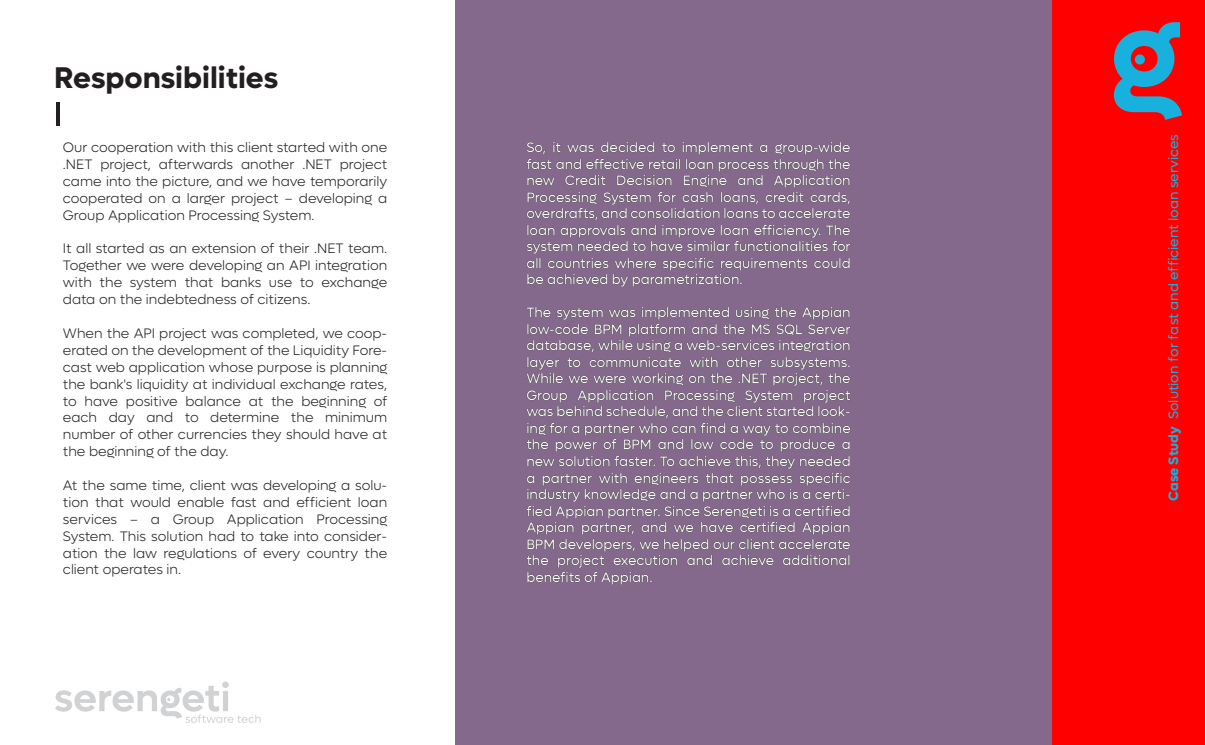
<style>
.page{position:relative;width:1205px;height:745px;background:#fff}
.page>*{position:absolute;margin:0;border:0;box-sizing:border-box;transform-origin:0 0}
.t1{font:700 30px "Lufga";color:#231f20}
.t2{font:13.75px/16.5px "Lufga";color:#fff;text-align:justify}
.t3{font:300 13.75px/16.9px "Lufga";color:#231f20;text-align:justify}
.t4{font:13.75px "Lufga";color:#18b1de}
.s1{font-weight:700}
</style>
<div class="page">
<svg style="left:55px;top:681px;width:206px;height:41px"></svg>
<hr style="left:57px;top:102px;width:3px;height:23px;background:#231f20">
<div style="left:455px;top:0;width:750px;height:744px;background:#84698c"></div>
<div style="left:1052px;top:0;width:153px;height:744px;background:#f00"></div>
<svg style="left:1114px;top:22px;width:68px;height:98px"></svg>
<h1 class="t1" style="left:54px;top:64px;width:226px">Responsibilities</h1>
<p class="t3" style="left:63px;top:140px;width:326px">Our cooperation with this client started with one .NET project, afterwards another .NET project came into the picture, and we have temporarily cooperated on a larger project – developing a Group Application Processing System.</p>
<p class="t3" style="left:63px;top:241px;width:326px">It all started as an extension of their .NET team.<br>Together we were developing an API integration with the system that banks use to exchange data on the indebtedness of citizens.</p>
<p class="t3" style="left:63px;top:325px;width:326px">When the API project was completed, we coop&shy;erated on the development of the Liquidity Fore&shy;cast web application whose purpose is planning the bank's liquidity at individual exchange rates, to have positive balance at the beginning of each day and to determine the minimum number of other currencies they should have at the beginning of the day.</p>
<p class="t3" style="left:63px;top:477px;width:326px">At the same time, client was developing a solu&shy;tion that would enable fast and efficient loan services – a Group Application Processing System. This solution had to take into consider&shy;ation the law regulations of every country the client operates in.</p>
<p class="t2" style="left:526px;top:140px;width:326px">So, it was decided to implement a group-wide fast and effective retail loan process through the new Credit Decision Engine and Application Processing System for cash loans, credit cards, overdrafts, and consolidation loans to accelerate loan approvals and improve loan efficiency. The system needed to have similar functionalities for all countries where specific requirements could be achieved by parametrization.</p>
<p class="t2" style="left:526px;top:305px;width:326px">The system was implemented using the Appian low-code BPM platform and the MS SQL Server database, while using a web-services integration layer to communicate with other subsystems.<br>While we were working on the .NET project, the Group Application Processing System project was behind schedule, and the client started look&shy;ing for a partner who can find a way to combine the power of BPM and low code to produce a new solution faster. To achieve this, they needed a partner with engineers that possess specific industry knowledge and a partner who is a certi&shy;fied Appian partner. Since Serengeti is a certified Appian partner, and we have certified Appian BPM developers, we helped our client accelerate the project execution and achieve additional benefits of Appian.</p>
<p class="t4" style="left:1167px;top:501px;width:368px;rotate:-90deg"><span class="s1">Case Study</span> Solution for fast and efficient loan services</p>
</div>
